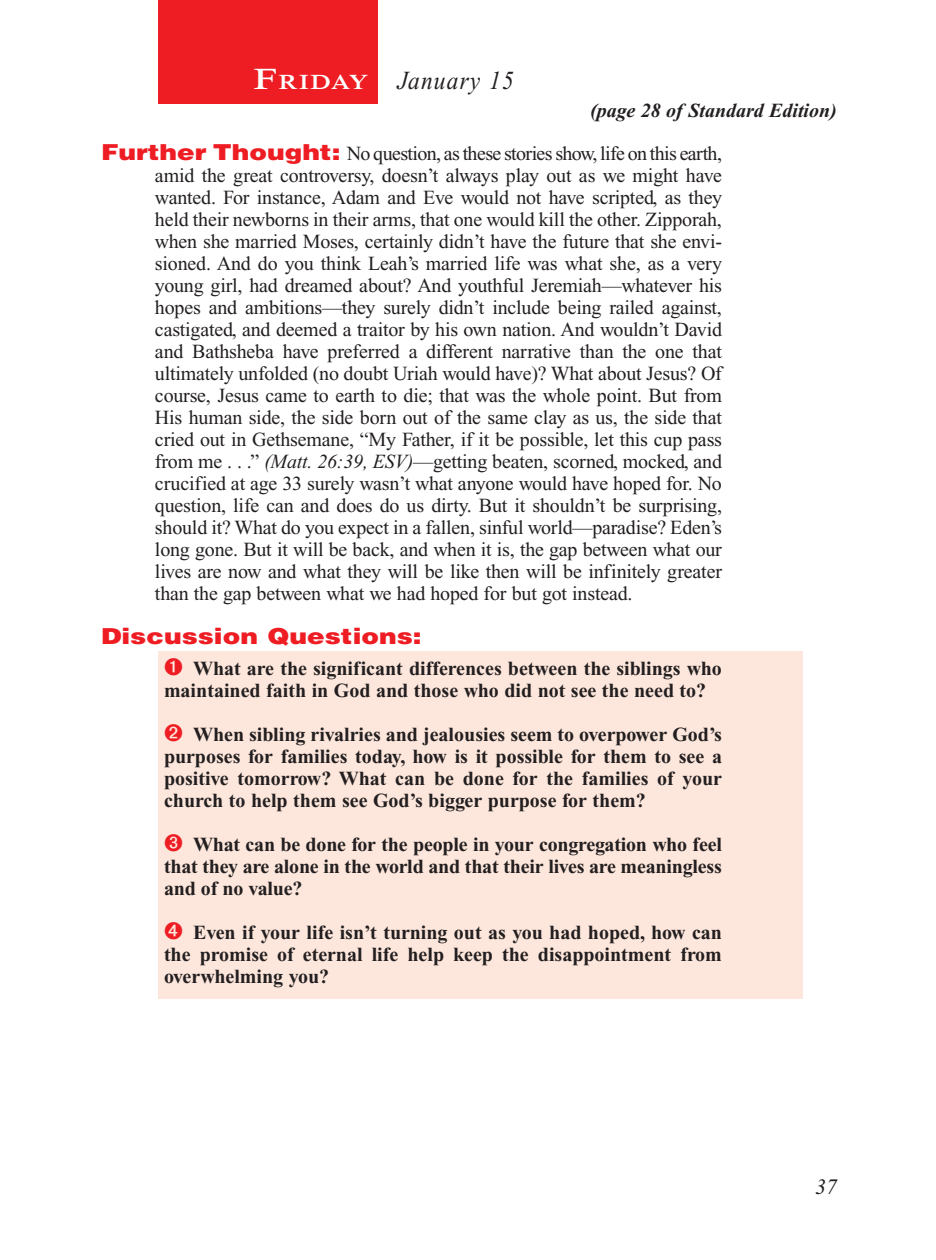
<style>
.page{position:relative;width:936px;height:1260px;background:#fff}
.page>*{position:absolute;margin:0;border:0;box-sizing:border-box;transform-origin:0 0}
.Lesson_Dates{font:italic 26px "Times New Roman PS Std";letter-spacing:.05em;color:#231f20;scale:.9 1}
.Question{font:900 22px "Helvetica LT Std";color:#ee1d23;scale:1.2 1}
.t1{font:italic 22px "Times New Roman PS Std";color:#231f20}
.Daily_Header{font:600 21px "Times NRMT Std";letter-spacing:.035em;color:#fff;scale:1.1 1}
.Question_NO_SB{font:20px/22px "Times New Roman PS Std";letter-spacing:-.01em;color:#231f20}
.Numbered_Bullet_List{font:700 20px/22px "Times New Roman PS Std";color:#231f20;text-align:justify}
.Page_from_SE{font:italic 700 20px "Times New Roman PS Std";color:#231f20}
.s1{font-size:30px}
.s2{font-family:"Helvetica LT Std";font-weight:900;font-size:22px;color:#ee1d23}
.s3{font-style:italic}
</style>
<div class="page">
<div style="left:158px;top:0;width:220px;height:103px;background:#ee1d23"></div>
<div style="left:159px;top:652px;width:644px;height:347px;background:#fde7dc"></div>
<p class="Daily_Header" style="left:254px;top:70px;width:106px"><span class="s1">F</span>riday</p>
<p class="Lesson_Dates" style="left:398px;top:66px;width:131px">January 15</p>
<p class="Page_from_SE" style="left:590px;top:100px;width:248px">(page 28 of Standard Edition)</p>
<p class="Question_NO_SB" style="left:155px;top:142px;width:569px;text-indent:-54px"><span class="s2">Further Thought:</span> No question, as these stories show, life on this earth, amid the great controversy, doesn’t always play out as we might have wanted. For instance, Adam and Eve would not have scripted, as they held their newborns in their arms, that one would kill the other. Zipporah, when she married Moses, certainly didn’t have the future that she envi&shy;sioned. And do you think Leah’s married life was what she, as a very young girl, had dreamed about? And youthful Jeremiah—whatever his hopes and ambitions—they surely didn’t include being railed against, castigated, and deemed a traitor by his own nation. And wouldn’t David and Bathsheba have preferred a different narrative than the one that ultimately unfolded (no doubt Uriah would have)? What about Jesus? Of course, Jesus came to earth to die; that was the whole point. But from His human side, the side born out of the same clay as us, the side that cried out in Gethsemane, “My Father, if it be possible, let this cup pass from me . . .” <span class="s3">(Matt. 26:39, ESV)</span>—getting beaten, scorned, mocked, and crucified at age 33 surely wasn’t what anyone would have hoped for. No question, life can and does do us dirty. But it shouldn’t be surprising, should it? What do you expect in a fallen, sinful world—paradise? Eden’s long gone. But it will be back, and when it is, the gap between what our lives are now and what they will be like then will be infinitely greater than the gap between what we had hoped for but got instead.</p>
<p class="Question" style="left:101px;top:622px;width:269px">Discussion Questions:</p>
<p class="Numbered_Bullet_List" style="left:164px;top:657px;width:559px;text-indent:29px">What are the significant differences between the siblings who maintained faith in God and those who did not see the need to?</p>
<p class="Numbered_Bullet_List" style="left:164px;top:723px;width:560px;text-indent:29px">When sibling rivalries and jealousies seem to overpower God’s purposes for families today, how is it possible for them to see a positive tomorrow? What can be done for the families of your church to help them see God’s bigger purpose for them?</p>
<p class="Numbered_Bullet_List" style="left:164px;top:833px;width:559px;text-indent:29px">What can be done for the people in your congregation who feel that they are alone in the world and that their lives are meaningless and of no value?</p>
<p class="Numbered_Bullet_List" style="left:164px;top:921px;width:560px;text-indent:29px">Even if your life isn’t turning out as you had hoped, how can the promise of eternal life help keep the disappointment from overwhelming you?</p>
<p class="t1" style="left:815px;top:1175px;width:23px">37</p>
</div>
